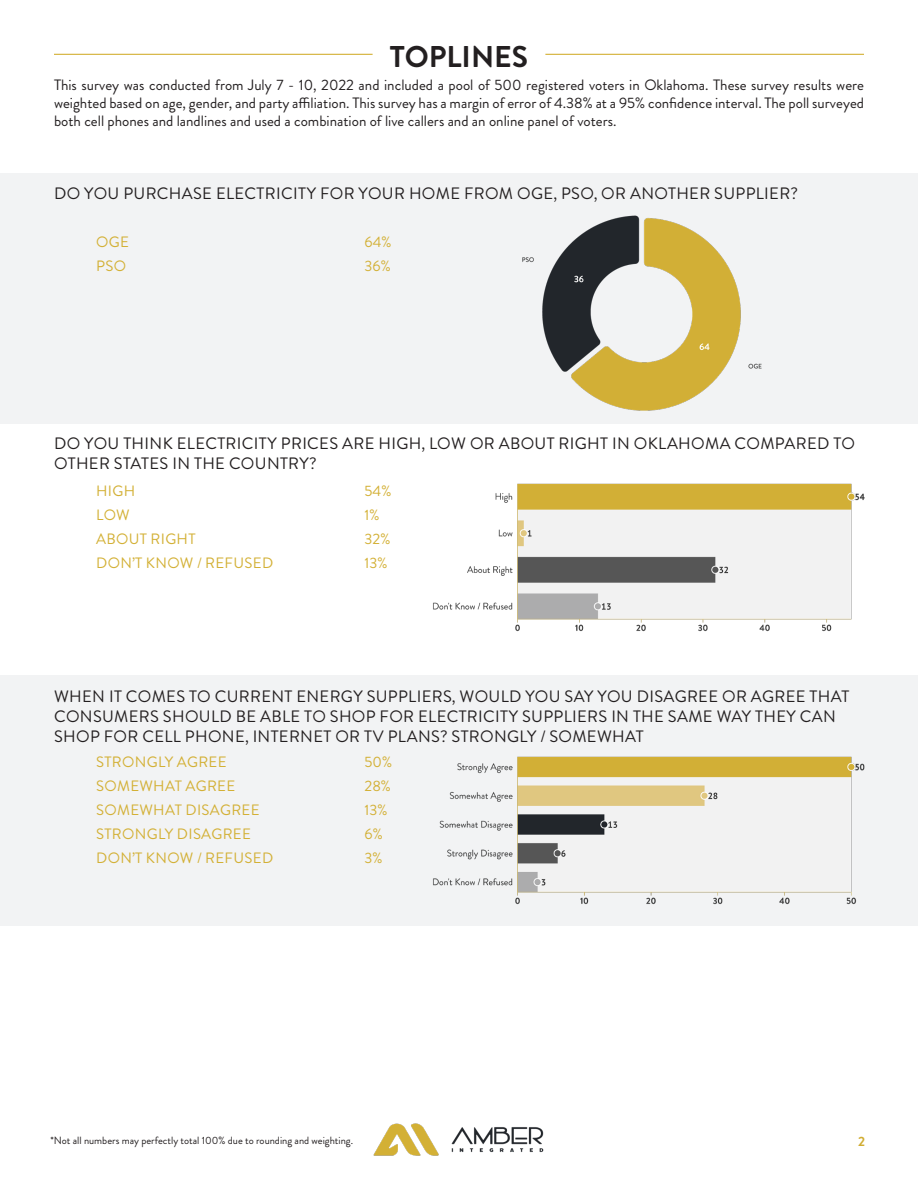
<style>
.page{position:relative;width:918px;height:1188px;background:#fff}
.page>*{position:absolute;margin:0;border:0;box-sizing:border-box;transform-origin:0 0}
.t1{font:700 30px "Brandon Grotesque";color:#231f20}
.t2{font:16.5px/19.8px "Brandon Grotesque";letter-spacing:.02em;color:#231f20}
.t3{font:15px/18px "Brandon Grotesque";color:#231f20;text-align:justify}
.t4{font:15px "Brandon Grotesque";letter-spacing:.02em;color:#d3b035}
.t5{font:700 13.5px "Brandon Grotesque";color:#d1ad33}
.t6{font:10.5px "Brandon Grotesque";color:#231f20}
</style>
<div class="page">
<img style="left:373px;top:1123px;width:171px;height:33px">
<hr style="left:54px;top:54px;width:319px;height:1px;background:#d3b035">
<hr style="left:545px;top:54px;width:319px;height:1px;background:#d3b035">
<div style="left:0;top:173px;width:918px;height:250px;background:#f2f3f4"></div>
<img style="left:522px;top:215px;width:240px;height:196px">
<div style="left:0;top:675px;width:918px;height:251px;background:#f2f3f4"></div>
<img style="left:433px;top:483px;width:432px;height:149px">
<img style="left:433px;top:756px;width:432px;height:149px">
<h1 class="t1" style="left:390px;top:36px;width:140px">TOPLINES</h1>
<p class="t3" style="left:54px;top:76px;width:812px">This survey was conducted from July 7 - 10, 2022 and included a pool of 500 registered voters in Oklahoma. These survey results were weighted based on age, gender, and party affiliation. This survey has a margin of error of 4.38% at a 95% confidence interval. The poll surveyed both cell phones and landlines and used a combination of live callers and an online panel of voters.</p>
<p class="t2" style="left:54px;top:184px;width:746px">DO YOU PURCHASE ELECTRICITY FOR YOUR HOME FROM OGE, PSO, OR ANOTHER SUPPLIER?</p>
<p class="t4" style="left:96px;top:231px;width:34px">OGE</p>
<p class="t4" style="left:365px;top:231px;width:29px">64%</p>
<p class="t4" style="left:96px;top:255px;width:31px">PSO</p>
<p class="t4" style="left:365px;top:255px;width:28px">36%</p>
<p class="t2" style="left:54px;top:434px;width:803px">DO YOU THINK ELECTRICITY PRICES ARE HIGH, LOW OR ABOUT RIGHT IN OKLAHOMA COMPARED TO<br>OTHER STATES IN THE COUNTRY?</p>
<p class="t4" style="left:96px;top:481px;width:41px">HIGH</p>
<p class="t4" style="left:365px;top:481px;width:28px">54%</p>
<p class="t4" style="left:96px;top:505px;width:35px">LOW</p>
<p class="t4" style="left:365px;top:505px;width:17px">1%</p>
<p class="t4" style="left:96px;top:529px;width:101px">ABOUT RIGHT</p>
<p class="t4" style="left:365px;top:529px;width:27px">32%</p>
<p class="t4" style="left:96px;top:553px;width:178px">DON’T KNOW / REFUSED</p>
<p class="t4" style="left:365px;top:553px;width:24px">13%</p>
<p class="t2" style="left:54px;top:687px;width:797px">WHEN IT COMES TO CURRENT ENERGY SUPPLIERS, WOULD YOU SAY YOU DISAGREE OR AGREE THAT<br>CONSUMERS SHOULD BE ABLE TO SHOP FOR ELECTRICITY SUPPLIERS IN THE SAME WAY THEY CAN<br>SHOP FOR CELL PHONE, INTERNET OR TV PLANS? STRONGLY / SOMEWHAT</p>
<p class="t4" style="left:96px;top:752px;width:132px">STRONGLY AGREE</p>
<p class="t4" style="left:365px;top:752px;width:29px">50%</p>
<p class="t4" style="left:96px;top:776px;width:141px">SOMEWHAT AGREE</p>
<p class="t4" style="left:365px;top:776px;width:28px">28%</p>
<p class="t4" style="left:96px;top:800px;width:165px">SOMEWHAT DISAGREE</p>
<p class="t4" style="left:365px;top:800px;width:24px">13%</p>
<p class="t4" style="left:96px;top:824px;width:156px">STRONGLY DISAGREE</p>
<p class="t4" style="left:365px;top:824px;width:20px">6%</p>
<p class="t4" style="left:96px;top:848px;width:178px">DON’T KNOW / REFUSED</p>
<p class="t4" style="left:365px;top:848px;width:20px">3%</p>
<p class="t6" style="left:51px;top:1133px;width:304px">*Not all numbers may perfectly total 100% due to rounding and weighting.</p>
<p class="t5" style="left:858px;top:1132px;width:8px">2</p>
</div>
